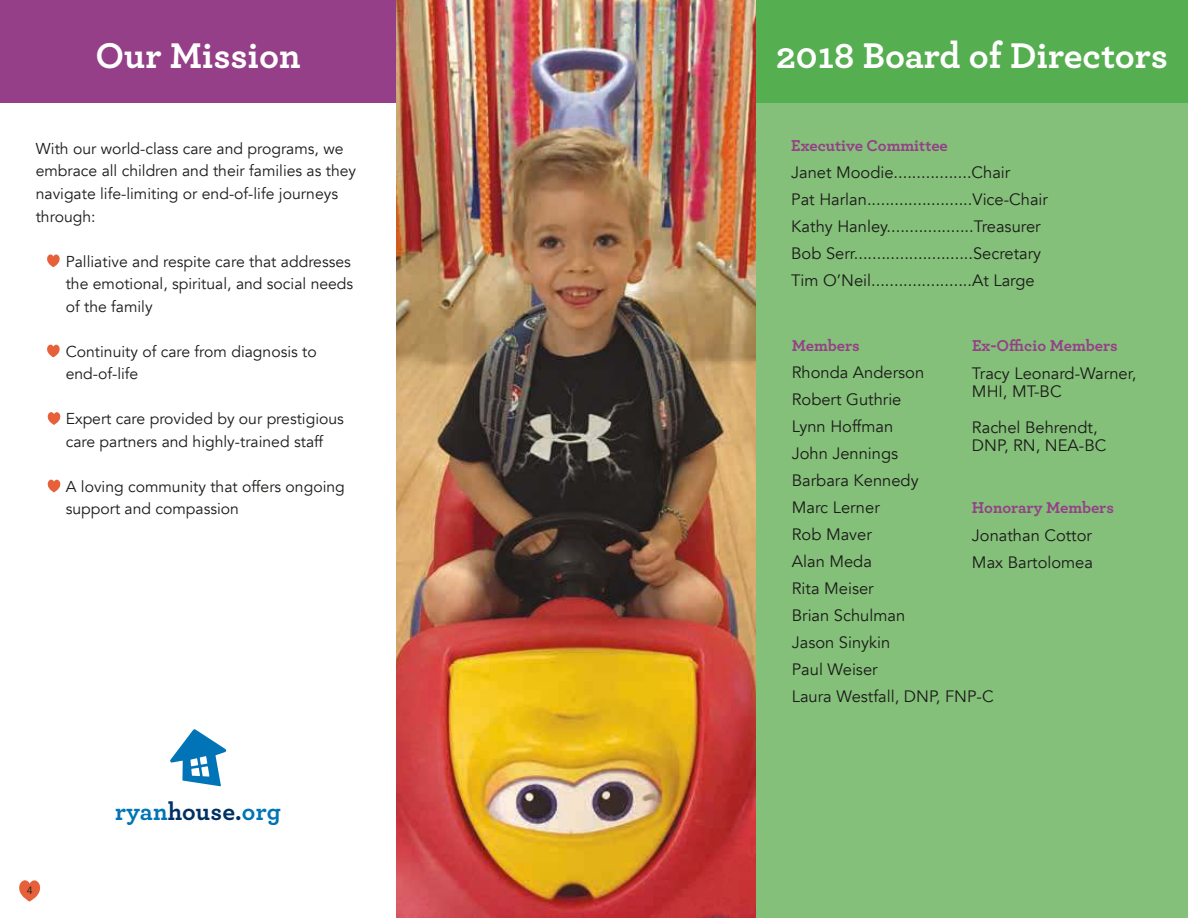
<style>
.page{position:relative;width:1188px;height:918px;background:#fff}
.page>*{position:absolute;margin:0;border:0;box-sizing:border-box;transform-origin:0 0}
.t1{font:700 37.5px "Archer";color:#fff}
.t2{font:700 25.5px "Archer";letter-spacing:.005em;color:#0074b6}
.t3{font:16.5px/27px "Avenir";color:#1b1b19}
.t4{font:700 16.5px "Archer";color:#953f88}
.t5{font:15.75px/22.5px "Avenir";color:#1b1b19}
.t6{font:10.5px "Avenir";color:#1b1b19}
.s1{color:#003163}
</style>
<div class="page">
<div style="left:756px;top:0;width:432px;height:918px;background:#85c07a"></div>
<div style="left:0;top:0;width:396px;height:103px;background:#953f88"></div>
<div style="left:756px;top:0;width:432px;height:103px;background:#55ae50"></div>
<hr style="left:1187px;top:0;width:1px;height:102px;background:#0074b6">
<svg style="left:19px;top:880px;width:21px;height:22px"></svg>
<img style="left:396px;top:0;width:360px;height:918px">
<svg style="left:47px;top:254px;width:13px;height:13px"></svg>
<svg style="left:47px;top:345px;width:13px;height:12px"></svg>
<svg style="left:48px;top:412px;width:12px;height:13px"></svg>
<svg style="left:48px;top:480px;width:12px;height:12px"></svg>
<svg style="left:170px;top:729px;width:56px;height:57px"></svg>
<h1 class="t1" style="left:95px;top:38px;width:207px">Our Mission</h1>
<p class="t5" style="left:36px;top:139px;width:322px">With our world-class care and programs, we embrace all children and their families as they navigate life-limiting or end-of-life journeys through:</p>
<p class="t5" style="left:66px;top:251px;width:289px">Palliative and respite care that addresses the emotional, spiritual, and social needs of the family</p>
<p class="t5" style="left:66px;top:341px;width:253px">Continuity of care from diagnosis to end-of-life</p>
<p class="t5" style="left:66px;top:409px;width:280px">Expert care provided by our prestigious care partners and highly-trained staff</p>
<p class="t5" style="left:66px;top:476px;width:281px">A loving community that offers ongoing support and compassion</p>
<p class="t6" style="left:27px;top:886px;width:7px">4</p>
<h2 class="t2" style="left:115px;top:800px;width:167px">ryan<span class="s1">house.</span>org</h2>
<h1 class="t1" style="left:776px;top:38px;width:393px">2018 Board of Directors</h1>
<p class="t4" style="left:791px;top:138px;width:158px">Executive Committee</p>
<p class="t3" style="left:791px;top:161px;width:258px">Janet Moodie.................Chair<br>Pat Harlan.......................Vice-Chair Kathy Hanley...................Treasurer Bob Serr..........................Secretary Tim O’Neil......................At Large</p>
<p class="t4" style="left:972px;top:338px;width:147px">Ex-Officio Members</p>
<p class="t4" style="left:792px;top:338px;width:69px">Members</p>
<p class="t3" style="left:792px;top:361px;width:203px">Rhonda Anderson<br>Robert Guthrie<br>Lynn Hoffman<br>John Jennings<br>Barbara Kennedy<br>Marc Lerner<br>Rob Maver<br>Alan Meda<br>Rita Meiser<br>Brian Schulman<br>Jason Sinykin<br>Paul Weiser<br>Laura Westfall, DNP, FNP-C</p>
<p class="t3" style="left:972px;top:366px;width:166px;line-height:18px">Tracy Leonard-Warner,<br>MHI, MT-BC</p>
<p class="t3" style="left:972px;top:420px;width:136px;line-height:18px">Rachel Behrendt,<br>DNP, RN, NEA-BC</p>
<p class="t4" style="left:972px;top:500px;width:143px">Honorary Members</p>
<p class="t3" style="left:972px;top:523px;width:123px">Jonathan Cottor<br>Max Bartolomea</p>
</div>
